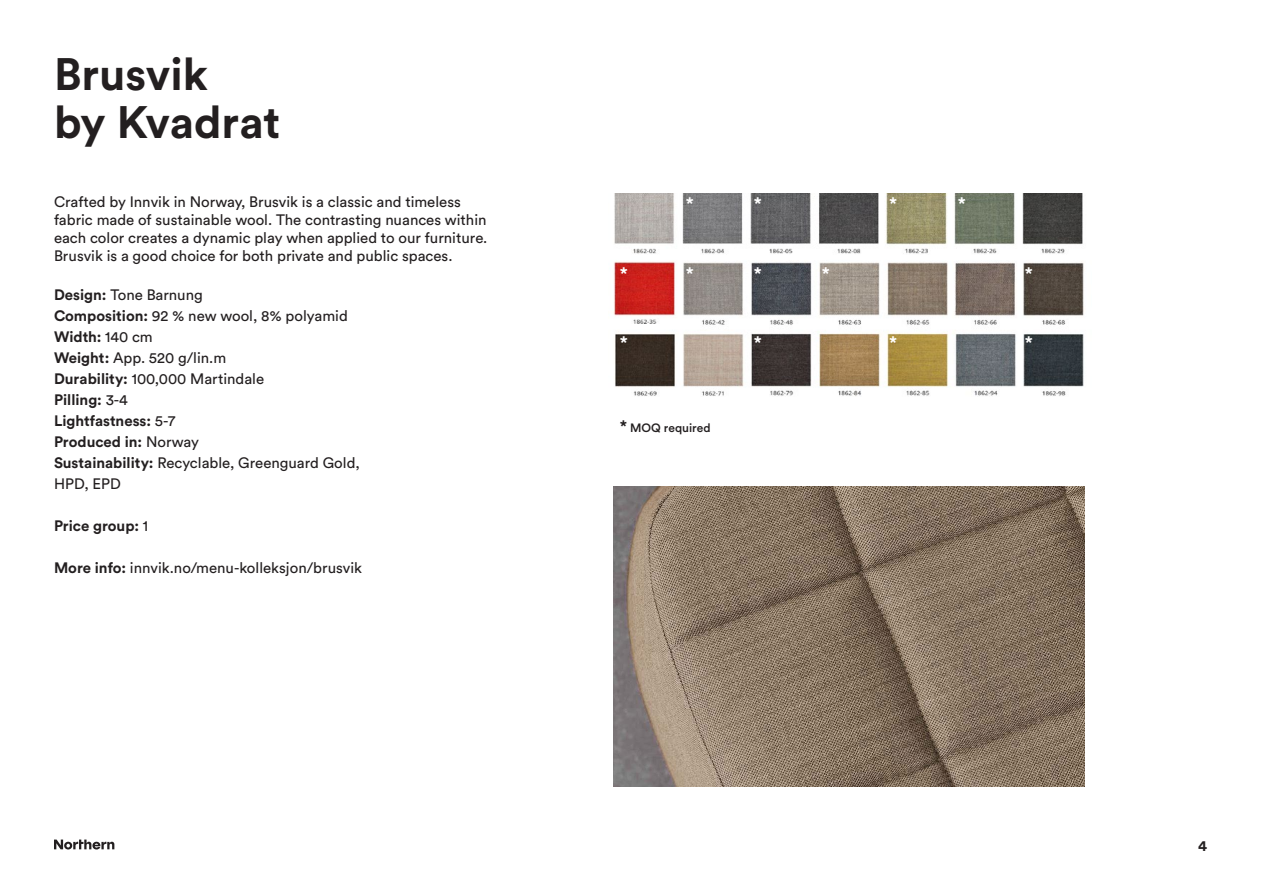
<style>
.page{position:relative;width:1263px;height:893px;background:#fff}
.page>*{position:absolute;margin:0;border:0;box-sizing:border-box;transform-origin:0 0}
.t1{font:700 45px/48px "Circular Std";color:#231f20}
.t2{font:500 18px "Circular Std";color:#fff}
.t3{font:15px/21px "Circular Std";color:#231f20}
.t4{font:700 15px "Circular Std";color:#231f20}
.t5{font:500 12px "Circular Std";color:#231f20}
.s1{font-weight:700}
.s2{font-weight:400}
.s3{font-size:16.5px}
</style>
<div class="page">
<svg style="left:54px;top:839px;width:60px;height:10px"></svg>
<img style="left:614px;top:486px;width:470px;height:301px">
<img style="left:613px;top:193px;width:471px;height:203px">
<h1 class="t1" style="left:54px;top:50px;width:228px">Brusvik<br>by Kvadrat</h1>
<p class="t3" style="left:54px;top:193px;width:435px;line-height:18px">Crafted by Innvik in Norway, Brusvik is a classic and timeless fabric made of sustainable wool. The contrasting nuances within each color creates a dynamic play when applied to our furniture.<br>Brusvik is a good choice for both private and public spaces.</p>
<p class="t3" style="left:54px;top:284px;width:307px"><span class="s1">Design:</span> Tone Barnung<br><span class="s1">Composition:</span> 92 % new wool, 8% polyamid<br><span class="s1">Width:</span> 140 cm<br><span class="s1">Weight:</span> App. 520 g/lin.m<br><span class="s1">Durability:</span> 100,000 Martindale<br><span class="s1">Pilling:</span> 3-4<br><span class="s1">Lightfastness:</span> 5-7<br><span class="s1">Produced in:</span> Norway<br><span class="s1">Sustainability:</span> Recyclable, Greenguard Gold,<br>HPD, EPD</p>
<p class="t4" style="left:54px;top:516px;width:96px">Price group: <span class="s2">1</span></p>
<p class="t3" style="left:54px;top:557px;width:310px"><span class="s1">More info:</span> innvik.no/menu-kolleksjon/brusvik</p>
<p class="t2" style="left:686px;top:192px;width:10px">*</p>
<p class="t2" style="left:754px;top:192px;width:10px">*</p>
<p class="t2" style="left:620px;top:263px;width:10px">*</p>
<p class="t2" style="left:686px;top:263px;width:10px">*</p>
<p class="t2" style="left:754px;top:263px;width:10px">*</p>
<p class="t2" style="left:822px;top:263px;width:10px">*</p>
<p class="t2" style="left:889px;top:192px;width:10px">*</p>
<p class="t2" style="left:958px;top:192px;width:10px">*</p>
<p class="t2" style="left:1025px;top:263px;width:10px">*</p>
<p class="t2" style="left:620px;top:332px;width:10px">*</p>
<p class="t5" style="left:620px;top:420px;width:92px"><span class="s3">*</span> MOQ required</p>
<p class="t2" style="left:754px;top:332px;width:10px">*</p>
<p class="t2" style="left:889px;top:332px;width:10px">*</p>
<p class="t2" style="left:1025px;top:332px;width:10px">*</p>
<p class="t4" style="left:1198px;top:836px;width:10px">4</p>
</div>
